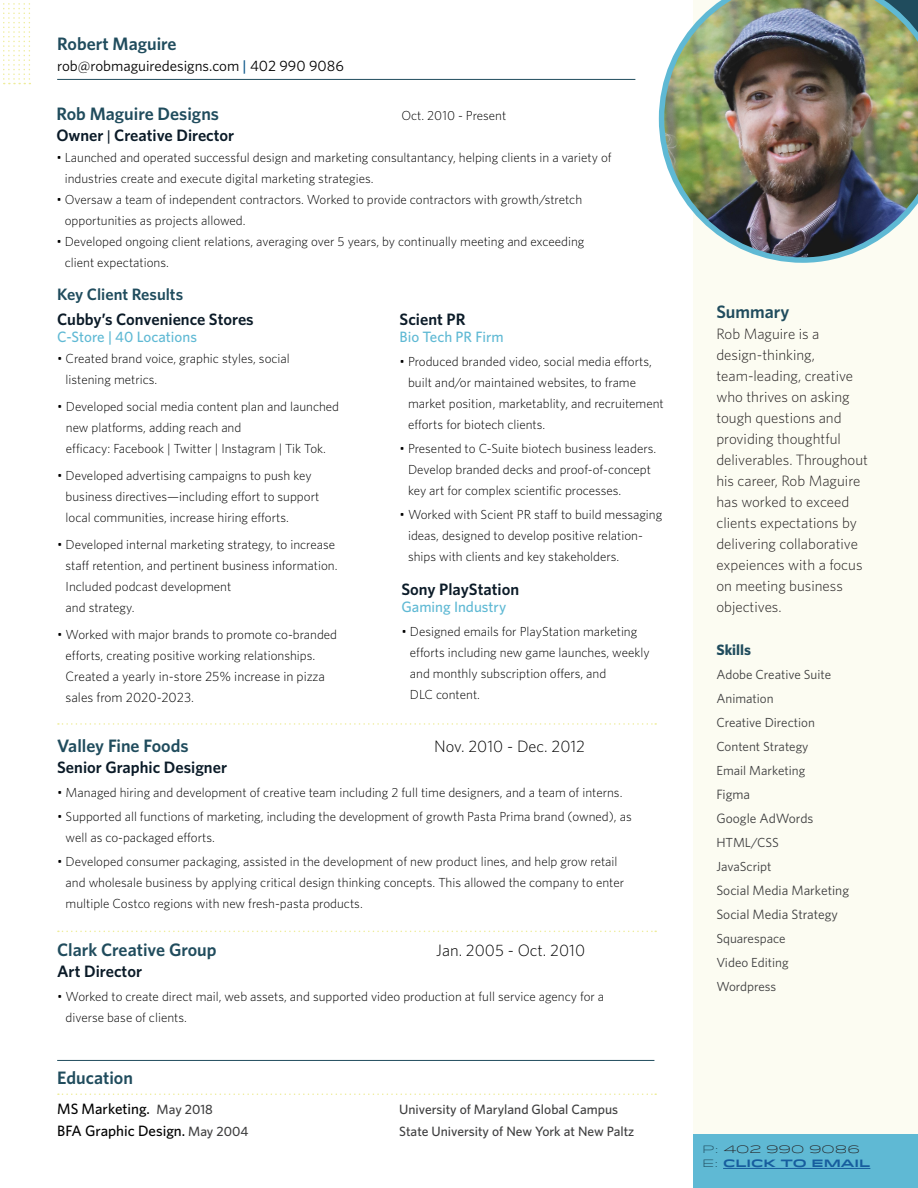
<style>
.page{position:relative;width:918px;height:1188px;background:#fff}
.page>*{position:absolute;margin:0;border:0;box-sizing:border-box;transform-origin:0 0}
.t1{font:600 18px "Whitney";color:#204c5d}
.t2{font:600 16.5px "Whitney";color:#0b1b28}
.t3{font:300 16.5px "Whitney";color:#000}
.t4{font:600 16.5px "Whitney";color:#204c5d}
.t5{font:300 15px/21px "Whitney";color:#231f20}
.t6{font:500 15px "Whitney";color:#5fb9d4}
.t7{font:500 15px "Whitney";color:#000}
.t8{font:15px "Whitney";color:#000}
.t9{font:700 15px "Whitney";color:#204c5d}
.t10{font:500 13.5px "Whitney";color:#3e3e3f}
.t11{font:300 13.5px/21px "Whitney";color:#000}
.t12{font:13.5px "Whitney";color:#3e3e3f}
.t13{font:300 13.2px/21px "Whitney";color:#000}
.t14{font:13.2px/24px "Whitney";color:#3e3e3f}
.t15{font:700 10.65px "Idlewild";color:#175d9e}
.t16{font:300 10.65px "Idlewild";color:#231f20}
.s1{font-weight:500;color:#0e588b}
.s2{font-weight:500;font-size:15px}
.s3{font-size:13.5px}
.s4{font-size:13.5px;color:#3e3e3f}
.s5{color:#204c5d}
.s6{font-weight:300;color:#204c5d}
</style>
<div class="page">
<div style="left:693px;top:0;width:225px;height:1188px;background:#fcfcf2"></div>
<svg style="left:58px;top:723px;width:598px;height:2px"></svg>
<hr style="left:57px;top:1060px;width:597px;height:1px;background:#204c5d">
<svg style="left:58px;top:1094px;width:598px;height:1px"></svg>
<svg style="left:58px;top:931px;width:598px;height:1px"></svg>
<img style="left:659px;top:0;width:259px;height:263px">
<div style="left:693px;top:1134px;width:225px;height:54px;background:#5fb9d4"></div>
<hr style="left:723px;top:1168px;width:147px;height:1px;background:#175d9e">
<svg style="left:3px;top:3px;width:27px;height:81px"></svg>
<hr style="left:57px;top:79px;width:578px;height:1px;background:#204c5d">
<p class="t1" style="left:57px;top:32px;width:121px">Robert Maguire</p>
<p class="t8" style="left:57px;top:56px;width:288px">rob@robmaguiredesigns.com <span class="s1">|</span> 402 990 9086</p>
<p class="t1" style="left:56px;top:101px;width:164px">Rob Maguire Designs</p>
<p class="t13" style="left:401px;top:104px;width:106px">Oct. 2010 - Present</p>
<p class="t2" style="left:56px;top:124px;width:179px">Owner <span class="s2">|</span> Creative Director</p>
<p class="t13" style="left:65px;top:146px;width:548px;text-indent:-8px">• Launched and operated successful design and marketing consultantancy, helping clients in a variety of industries create and execute digital marketing strategies.</p>
<p class="t13" style="left:65px;top:188px;width:519px;text-indent:-8px">• Oversaw a team of independent contractors. Worked to provide contractors with growth/stretch opportunities as projects allowed.</p>
<p class="t13" style="left:65px;top:230px;width:521px;text-indent:-8px">• Developed ongoing client relations, averaging over 5 years, by continually meeting and exceeding client expectations.</p>
<p class="t4" style="left:57px;top:284px;width:128px">Key Client Results</p>
<p class="t2" style="left:57px;top:308px;width:198px">Cubby’s Convenience Stores</p>
<p class="t6" style="left:57px;top:327px;width:141px">C-Store | 40 Locations</p>
<p class="t13" style="left:66px;top:347px;width:226px;text-indent:-8px">• Created brand voice, graphic styles, social listening metrics.</p>
<p class="t13" style="left:66px;top:395px;width:275px;text-indent:-9px">• Developed social media content plan and launched new platforms, adding reach and<br>efficacy: Facebook | Twitter | Instagram | Tik Tok.</p>
<p class="t13" style="left:66px;top:464px;width:255px;text-indent:-8px">• Developed advertising campaigns to push key business directives—including effort to support local communities, increase hiring efforts.</p>
<p class="t13" style="left:66px;top:533px;width:273px;text-indent:-8px">• Developed internal marketing strategy, to increase staff retention, and pertinent business information.<br>Included podcast development<br>and strategy.</p>
<p class="t13" style="left:66px;top:623px;width:273px;text-indent:-8px">• Worked with major brands to promote co-branded efforts, creating positive working relationships<span class="s3">.</span></p>
<p class="t11" style="left:66px;top:665px;width:261px">Created a yearly in-store 25% increase in pizza sales from 2020-2023.</p>
<p class="t2" style="left:400px;top:308px;width:67px">Scient PR</p>
<p class="t6" style="left:400px;top:327px;width:106px">Bio Tech PR Firm</p>
<p class="t13" style="left:408px;top:350px;width:257px;text-indent:-8px">• Produced branded video, social media efforts, built and/or maintained websites, to frame market position, marketablity, and recruitement efforts for biotech clients.</p>
<p class="t13" style="left:408px;top:437px;width:250px;text-indent:-8px">• Presented to C-Suite biotech business leaders.<br>Develop branded decks and proof-of-concept key art for complex scientific processes.</p>
<p class="t13" style="left:408px;top:503px;width:256px;text-indent:-8px">• Worked with Scient PR staff to build messaging ideas, designed to develop positive relation&shy;ships with clients and key stakeholders.</p>
<p class="t2" style="left:401px;top:578px;width:119px">Sony PlayStation</p>
<p class="t6" style="left:401px;top:597px;width:106px">Gaming Industry</p>
<p class="t13" style="left:410px;top:620px;width:241px;text-indent:-8px">• Designed emails for PlayStation marketing efforts including new game launches, weekly and monthly subscription offers, and<br>DLC content.</p>
<p class="t1" style="left:57px;top:734px;width:133px">Valley Fine Foods</p>
<p class="t3" style="left:434px;top:736px;width:153px">Nov. 2010 - Dec. 2012</p>
<p class="t2" style="left:57px;top:757px;width:171px">Senior Graphic Designer</p>
<p class="t13" style="left:57px;top:782px;width:567px">• Managed hiring and development of creative team including 2 full time designers, and a team of interns.</p>
<p class="t13" style="left:66px;top:806px;width:568px;text-indent:-8px">• Supported all functions of marketing, including the development of growth Pasta Prima brand (owned), as well as co-packaged efforts.</p>
<p class="t13" style="left:66px;top:851px;width:560px;text-indent:-8px">• Developed consumer packaging, assisted in the development of new product lines, and help grow retail and wholesale business by applying critical design thinking concepts. This allowed the company to enter multiple Costco regions with new fresh-pasta products.</p>
<p class="t1" style="left:57px;top:938px;width:161px">Clark Creative Group</p>
<p class="t3" style="left:436px;top:940px;width:150px">Jan. 2005 - Oct. 2010</p>
<p class="t2" style="left:57px;top:961px;width:86px">Art Director</p>
<p class="t13" style="left:66px;top:986px;width:540px;text-indent:-8px">• Worked to create direct mail, web assets, and supported video production at full service agency for a diverse base of clients.</p>
<p class="t1" style="left:57px;top:1066px;width:77px">Education</p>
<p class="t7" style="left:57px;top:1099px;width:157px">MS Marketing. <span class="s4">May 2018</span></p>
<p class="t10" style="left:399px;top:1100px;width:220px">University of Maryland Global Campus</p>
<p class="t7" style="left:57px;top:1121px;width:193px">BFA Graphic Design. <span class="s4">May 2004</span></p>
<p class="t10" style="left:399px;top:1123px;width:237px">State University of New York at New Paltz</p>
<p class="t1" style="left:716px;top:300px;width:75px">Summary</p>
<p class="t5" style="left:716px;top:323px;width:153px">Rob Maguire is a design-thinking, team-leading, creative who thrives on asking tough questions and providing thoughtful deliverables. Throughout his career, Rob Maguire has worked to exceed clients expectations by delivering collaborative expeiences with a focus on meeting business objectives.</p>
<p class="t9" style="left:716px;top:640px;width:36px">Skills</p>
<p class="t14" style="left:716px;top:662px;width:116px">Adobe Creative Suite</p>
<p class="t14" style="left:716px;top:686px;width:59px">Animation</p>
<p class="t14" style="left:716px;top:710px;width:100px">Creative Direction</p>
<p class="t14" style="left:716px;top:734px;width:94px">Content Strategy</p>
<p class="t14" style="left:716px;top:758px;width:90px">Email Marketing</p>
<p class="t12" style="left:716px;top:785px;width:35px">Figma</p>
<p class="t12" style="left:716px;top:809px;width:99px">Google AdWords</p>
<p class="t14" style="left:716px;top:830px;width:64px">HTML/CSS<br>JavaScript</p>
<p class="t12" style="left:716px;top:881px;width:134px">Social Media Marketing</p>
<p class="t12" style="left:716px;top:905px;width:123px">Social Media Strategy</p>
<p class="t14" style="left:716px;top:926px;width:71px">Squarespace</p>
<p class="t14" style="left:716px;top:950px;width:74px">Video Editing</p>
<p class="t14" style="left:716px;top:974px;width:61px">Wordpress</p>
<p class="t16" style="left:702px;top:1142px;width:159px"><span class="s5">P:</span> 402 990 9086</p>
<p class="t15" style="left:702px;top:1156px;width:170px"><span class="s6">e:</span> CLICK TO EMAIL</p>
</div>
